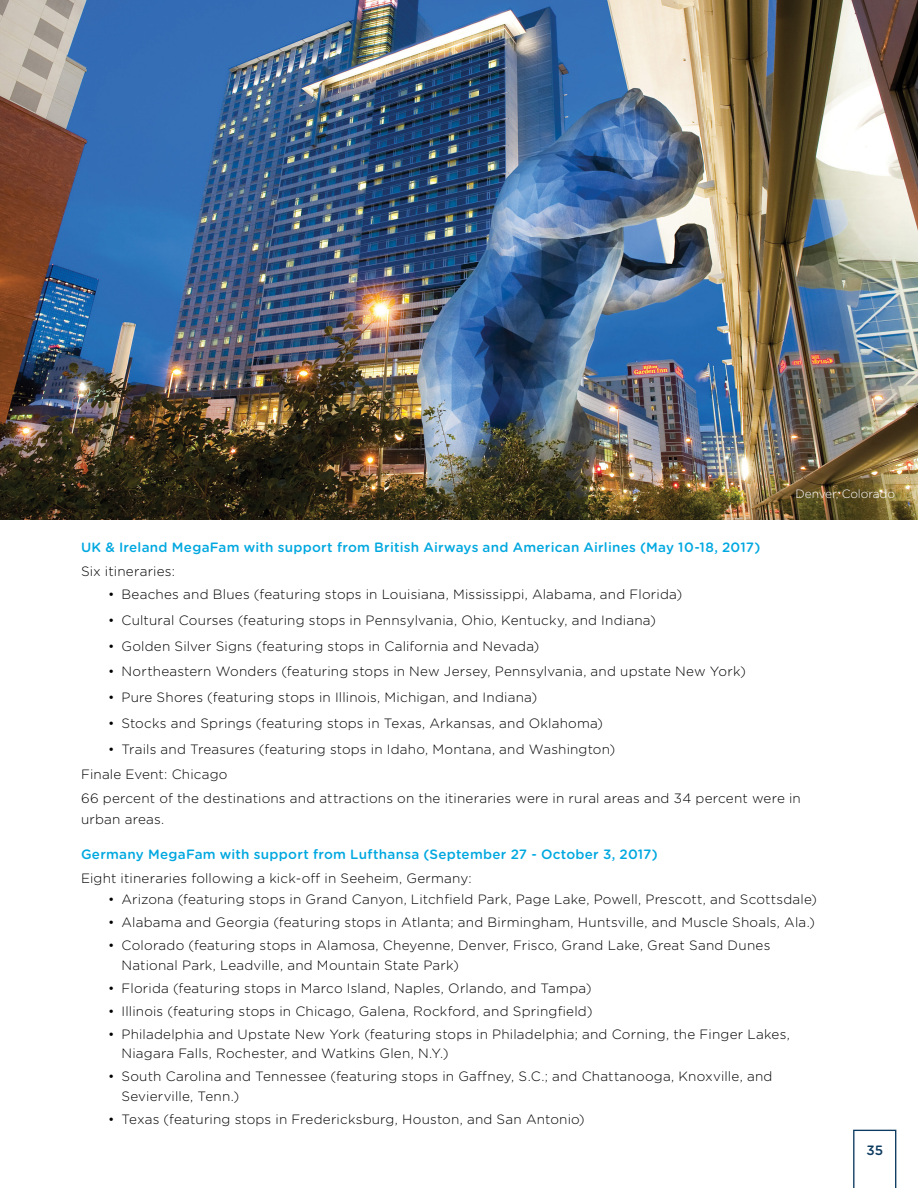
<style>
.page{position:relative;width:918px;height:1188px;background:#fff}
.page>*{position:absolute;margin:0;border:0;box-sizing:border-box;transform-origin:0 0}
.t1{font:300 13.5px/19.5px "Gotham Rounded";letter-spacing:.015em;color:#000}
.t2{font:500 13.5px "Gotham Rounded";letter-spacing:.02em;color:#00a8e0}
.t3{font:500 13.5px "Gotham Rounded";color:#0c3b60}
.t4{font:300 12px "Gotham Rounded";letter-spacing:-.01em;color:#fff}
</style>
<div class="page">
<img style="left:0;top:0;width:918px;height:519px">
<svg style="left:853px;top:1130px;width:43px;height:58px"></svg>
<p class="t4" style="left:796px;top:485px;width:101px">Denver, Colorado</p>
<p class="t2" style="left:81px;top:537px;width:681px">UK &amp; Ireland MegaFam with support from British Airways and American Airlines (May 10-18, 2017)</p>
<p class="t1" style="left:81px;top:560px;width:95px">Six itineraries:</p>
<p class="t1" style="left:108px;top:584px;width:576px">• Beaches and Blues (featuring stops in Louisiana, Mississippi, Alabama, and Florida)</p>
<p class="t1" style="left:108px;top:610px;width:549px">• Cultural Courses (featuring stops in Pennsylvania, Ohio, Kentucky, and Indiana)</p>
<p class="t1" style="left:108px;top:636px;width:433px">• Golden Silver Signs (featuring stops in California and Nevada)</p>
<p class="t1" style="left:108px;top:661px;width:640px">• Northeastern Wonders (featuring stops in New Jersey, Pennsylvania, and upstate New York)</p>
<p class="t1" style="left:108px;top:687px;width:431px">• Pure Shores (featuring stops in Illinois, Michigan, and Indiana)</p>
<p class="t1" style="left:108px;top:713px;width:497px">• Stocks and Springs (featuring stops in Texas, Arkansas, and Oklahoma)</p>
<p class="t1" style="left:81px;top:735px;width:536px;line-height:25.7px;text-indent:27px">• Trails and Treasures (featuring stops in Idaho, Montana, and Washington)<br>Finale Event: Chicago</p>
<p class="t1" style="left:81px;top:787px;width:721px;line-height:21px">66 percent of the destinations and attractions on the itineraries were in rural areas and 34 percent were in urban areas.</p>
<p class="t2" style="left:81px;top:845px;width:578px">Germany MegaFam with support from Lufthansa (September 27 - October 3, 2017)</p>
<p class="t1" style="left:81px;top:868px;width:392px">Eight itineraries following a kick-off in Seeheim, Germany:</p>
<p class="t1" style="left:108px;top:889px;width:711px">• Arizona (featuring stops in Grand Canyon, Litchfield Park, Page Lake, Powell, Prescott, and Scottsdale)</p>
<p class="t1" style="left:108px;top:912px;width:709px">• Alabama and Georgia (featuring stops in Atlanta; and Birmingham, Huntsville, and Muscle Shoals, Ala.)</p>
<p class="t1" style="left:122px;top:935px;width:650px;text-indent:-14px">• Colorado (featuring stops in Alamosa, Cheyenne, Denver, Frisco, Grand Lake, Great Sand Dunes<br>National Park, Leadville, and Mountain State Park)</p>
<p class="t1" style="left:108px;top:977px;width:485px">• Florida (featuring stops in Marco Island, Naples, Orlando, and Tampa)</p>
<p class="t1" style="left:108px;top:1000px;width:486px">• Illinois (featuring stops in Chicago, Galena, Rockford, and Springfield)</p>
<p class="t1" style="left:122px;top:1023px;width:670px;text-indent:-14px">• Philadelphia and Upstate New York (featuring stops in Philadelphia; and Corning, the Finger Lakes,<br>Niagara Falls, Rochester, and Watkins Glen, N.Y.)</p>
<p class="t1" style="left:122px;top:1066px;width:652px;text-indent:-14px">• South Carolina and Tennessee (featuring stops in Gaffney, S.C.; and Chattanooga, Knoxville, and<br>Sevierville, Tenn.)</p>
<p class="t1" style="left:108px;top:1108px;width:478px">• Texas (featuring stops in Fredericksburg, Houston, and San Antonio)</p>
<p class="t3" style="left:866px;top:1141px;width:18px">35</p>
</div>
